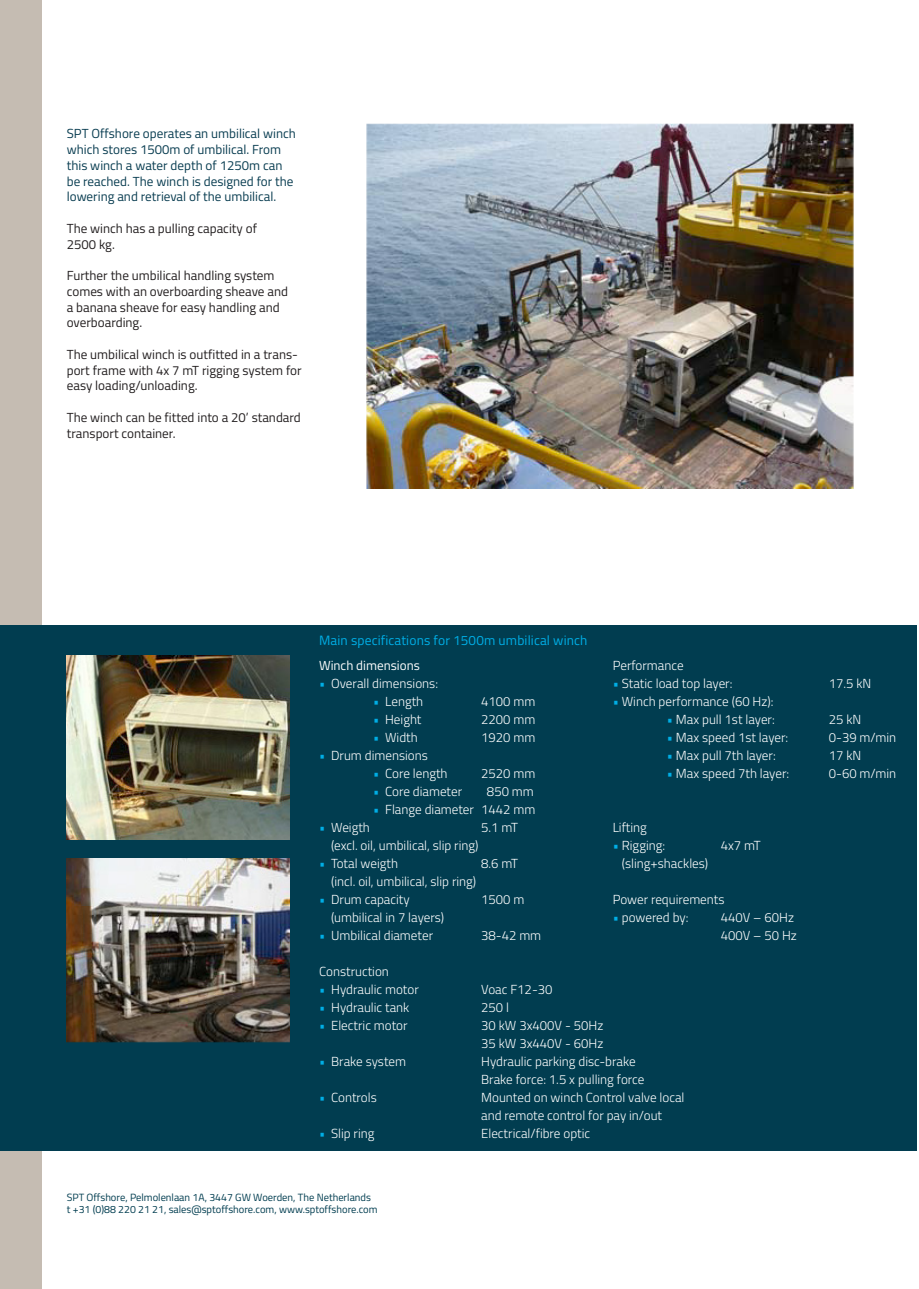
<style>
.page{position:relative;width:919px;height:1289px;background:#fff}
.page>*{position:absolute;margin:0;border:0;box-sizing:border-box;transform-origin:0 0}
.t1{font:13.5px "Titillium Web";letter-spacing:.01em;color:#00aee6}
.t2{font:300 13.2px/18px "Titillium Web";color:#fff}
.t3{font:13.2px/15.8px "Titillium Web";color:#231f20}
.t4{font:13.2px/15.8px "Titillium Web";color:#093d51}
.t5{font:13.2px "Titillium Web";color:#fff}
.t6{font:10.5px "Titillium Web";color:#013d50}
.s1{color:#00aee6}
</style>
<div class="page">
<div style="left:42px;top:624px;width:874px;height:526px;background:#013d50"></div>
<div style="left:0;top:0;width:42px;height:1288px;background:#c5bcb2"></div>
<div style="left:0;top:624px;width:42px;height:526px;background:#013d50"></div>
<img style="left:67px;top:655px;width:222px;height:184px">
<img style="left:67px;top:858px;width:222px;height:184px">
<img style="left:367px;top:123px;width:486px;height:365px">
<p class="t4" style="left:67px;top:125px;width:230px">SPT Offshore operates an umbilical winch which stores 1500m of umbilical. From this winch a water depth of 1250m can be reached. The winch is designed for the lowering and retrieval of the umbilical.</p>
<p class="t3" style="left:67px;top:220px;width:192px">The winch has a pulling capacity of</p>
<p class="t3" style="left:67px;top:235px;width:50px">2500 kg.</p>
<p class="t3" style="left:67px;top:267px;width:223px">Further the umbilical handling system comes with an overboarding sheave and a banana sheave for easy handling and overboarding.</p>
<p class="t3" style="left:67px;top:346px;width:236px">The umbilical winch is outfitted in a trans&shy;port frame with 4x 7 mT rigging system for easy loading/unloading.</p>
<p class="t3" style="left:67px;top:409px;width:235px">The winch can be fitted into a 20’ standard transport container.</p>
<p class="t1" style="left:319px;top:630px;width:270px">Main specifications for 1500m umbilical winch</p>
<p class="t2" style="left:612px;top:655px;width:72px">Performance</p>
<p class="t2" style="left:612px;top:673px;width:121px"><span class="s1">•</span> Static load top layer:</p>
<p class="t2" style="left:828px;top:673px;width:44px">17.5 kN</p>
<p class="t2" style="left:612px;top:691px;width:162px"><span class="s1">•</span> Winch performance (60 Hz):</p>
<p class="t2" style="left:666px;top:709px;width:110px"><span class="s1">•</span> Max pull 1st layer:</p>
<p class="t2" style="left:828px;top:709px;width:34px">25 kN</p>
<p class="t2" style="left:666px;top:727px;width:123px"><span class="s1">•</span> Max speed 1st layer:</p>
<p class="t2" style="left:828px;top:727px;width:69px">0-39 m/min</p>
<p class="t2" style="left:666px;top:745px;width:110px"><span class="s1">•</span> Max pull 7th layer:</p>
<p class="t2" style="left:828px;top:745px;width:34px">17 kN</p>
<p class="t2" style="left:666px;top:763px;width:124px"><span class="s1">•</span> Max speed 7th layer:</p>
<p class="t2" style="left:828px;top:763px;width:69px">0-60 m/min</p>
<p class="t5" style="left:319px;top:655px;width:102px">Winch dimensions</p>
<p class="t2" style="left:319px;top:673px;width:120px"><span class="s1">•</span> Overall dimensions:</p>
<p class="t2" style="left:373px;top:691px;width:52px"><span class="s1">•</span> Length</p>
<p class="t2" style="left:481px;top:691px;width:56px">4100 mm</p>
<p class="t2" style="left:373px;top:709px;width:50px"><span class="s1">•</span> Height</p>
<p class="t2" style="left:481px;top:709px;width:56px">2200 mm</p>
<p class="t2" style="left:373px;top:727px;width:46px"><span class="s1">•</span> Width</p>
<p class="t2" style="left:481px;top:727px;width:56px">1920 mm</p>
<p class="t2" style="left:319px;top:745px;width:110px"><span class="s1">•</span> Drum dimensions</p>
<p class="t2" style="left:373px;top:763px;width:76px"><span class="s1">•</span> Core length</p>
<p class="t2" style="left:481px;top:763px;width:56px">2520 mm</p>
<p class="t2" style="left:373px;top:781px;width:91px"><span class="s1">•</span> Core diameter</p>
<p class="t2" style="left:487px;top:781px;width:48px">850 mm</p>
<p class="t2" style="left:373px;top:799px;width:164px"><span class="s1">•</span> Flange diameter 1442 mm</p>
<p class="t2" style="left:319px;top:817px;width:52px"><span class="s1">•</span> Weigth</p>
<p class="t2" style="left:481px;top:817px;width:38px">5.1 mT</p>
<p class="t2" style="left:331px;top:835px;width:149px">(excl. oil, umbilical, slip ring)</p>
<p class="t2" style="left:319px;top:853px;width:80px"><span class="s1">•</span> Total weigth</p>
<p class="t2" style="left:481px;top:853px;width:38px">8.6 mT</p>
<p class="t2" style="left:331px;top:871px;width:147px">(incl. oil, umbilical, slip ring)</p>
<p class="t2" style="left:319px;top:889px;width:92px"><span class="s1">•</span> Drum capacity</p>
<p class="t2" style="left:481px;top:889px;width:45px">1500 m</p>
<p class="t2" style="left:331px;top:907px;width:115px">(umbilical in 7 layers)</p>
<p class="t2" style="left:319px;top:925px;width:115px"><span class="s1">•</span> Umbilical diameter</p>
<p class="t2" style="left:481px;top:925px;width:62px">38-42 mm</p>
<p class="t2" style="left:319px;top:961px;width:71px">Construction</p>
<p class="t2" style="left:319px;top:979px;width:101px"><span class="s1">•</span> Hydraulic motor</p>
<p class="t2" style="left:481px;top:979px;width:73px">Voac F12-30</p>
<p class="t2" style="left:319px;top:997px;width:92px"><span class="s1">•</span> Hydraulic tank</p>
<p class="t2" style="left:481px;top:997px;width:29px">250 l</p>
<p class="t2" style="left:319px;top:1015px;width:90px"><span class="s1">•</span> Electric motor</p>
<p class="t2" style="left:481px;top:1015px;width:124px">30 kW 3x400V - 50Hz<br>35 kW 3x440V - 60Hz</p>
<p class="t2" style="left:319px;top:1051px;width:89px"><span class="s1">•</span> Brake system</p>
<p class="t2" style="left:481px;top:1051px;width:156px">Hydraulic parking disc-brake</p>
<p class="t2" style="left:481px;top:1069px;width:165px">Brake force: 1.5 x pulling force</p>
<p class="t2" style="left:319px;top:1087px;width:59px"><span class="s1">•</span> Controls</p>
<p class="t2" style="left:481px;top:1087px;width:205px">Mounted on winch Control valve local</p>
<p class="t2" style="left:481px;top:1105px;width:182px">and remote control for pay in/out</p>
<p class="t2" style="left:319px;top:1123px;width:57px"><span class="s1">•</span> Slip ring</p>
<p class="t2" style="left:481px;top:1123px;width:110px">Electrical/fibre optic</p>
<p class="t2" style="left:612px;top:817px;width:36px">Lifting</p>
<p class="t2" style="left:612px;top:835px;width:54px"><span class="s1">•</span> Rigging:</p>
<p class="t2" style="left:720px;top:835px;width:41px">4x7 mT</p>
<p class="t2" style="left:621px;top:853px;width:88px">(sling+shackles)</p>
<p class="t2" style="left:612px;top:889px;width:113px">Power requirements</p>
<p class="t2" style="left:612px;top:907px;width:77px"><span class="s1">•</span> powered by:</p>
<p class="t2" style="left:720px;top:907px;width:75px">440V – 60Hz</p>
<p class="t2" style="left:720px;top:925px;width:78px">400V – 50 Hz</p>
<p class="t6" style="left:67px;top:1189px;width:306px">SPT Offshore, Pelmolenlaan 1A, 3447 GW Woerden, The Netherlands</p>
<p class="t6" style="left:67px;top:1201px;width:312px">t +31 (0)88 220 21 21, sales@sptoffshore.com, www.sptoffshore.com</p>
</div>
